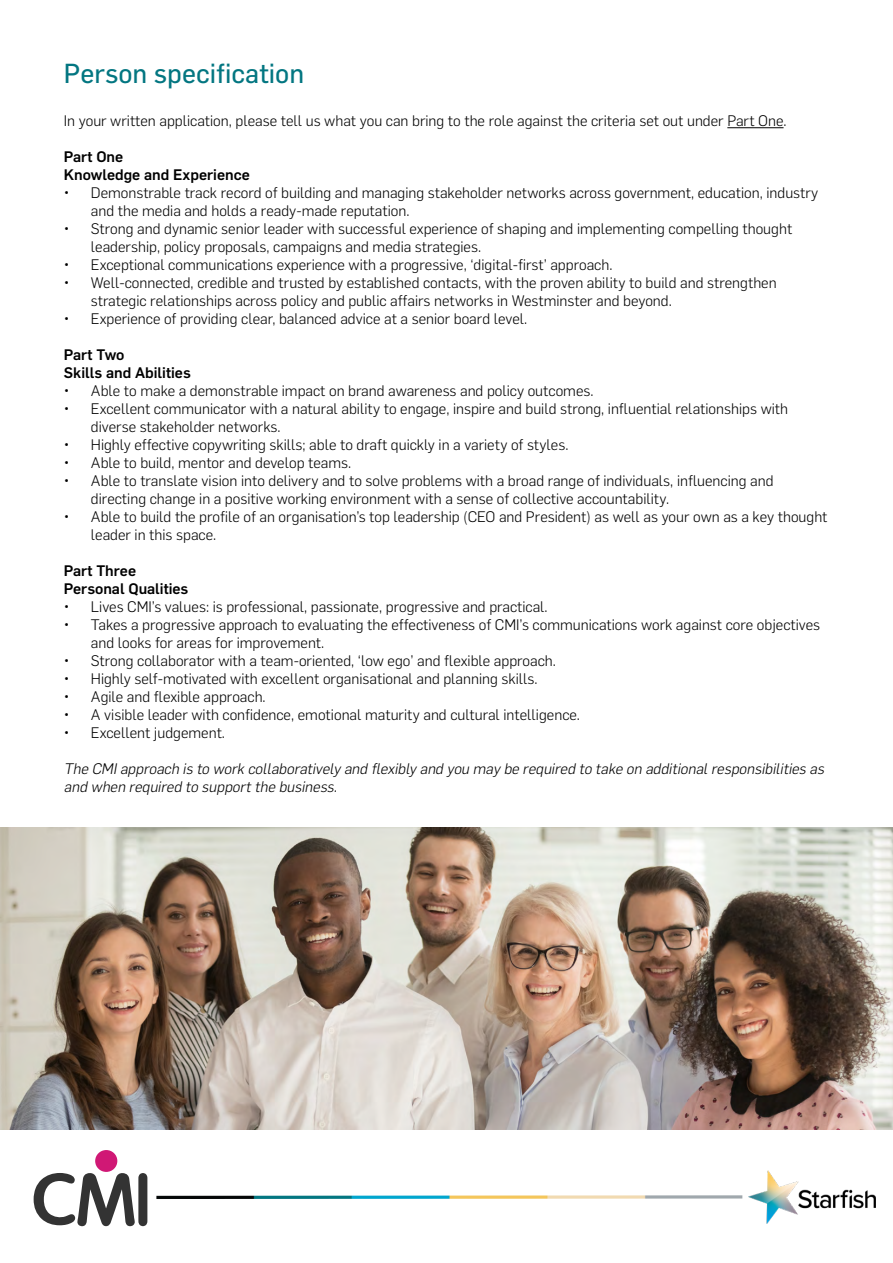
<style>
.page{position:relative;width:893px;height:1263px;background:#fff}
.page>*{position:absolute;margin:0;border:0;box-sizing:border-box;transform-origin:0 0}
.t1{font:27px "Flama";color:#037681}
.t2{font:300 15px/18px "Flama";color:#000}
.t3{font:italic 300 15px/18px "Flama";color:#000}
.t4{font:500 15px "Flama";color:#000}
</style>
<div class="page">
<svg style="left:34px;top:1150px;width:113px;height:76px"></svg>
<img style="left:156px;top:1195px;width:586px;height:4px">
<img style="left:748px;top:1171px;width:127px;height:52px">
<img style="left:0;top:827px;width:893px;height:302px">
<hr style="left:727px;top:127px;width:56px;height:1px;background:#000">
<p class="t1" style="left:64px;top:57px;width:242px">Person specification</p>
<p class="t2" style="left:64px;top:111px;width:724px">In your written application, please tell us what you can bring to the role against the criteria set out under Part One.</p>
<p class="t4" style="left:64px;top:146px;width:61px">Part One</p>
<p class="t4" style="left:64px;top:164px;width:187px">Knowledge and Experience</p>
<p class="t2" style="left:91px;top:183px;width:729px;text-indent:-27px">• Demonstrable track record of building and managing stakeholder networks across government, education, industry and the media and holds a ready-made reputation.</p>
<p class="t2" style="left:91px;top:219px;width:703px;text-indent:-27px">• Strong and dynamic senior leader with successful experience of shaping and implementing compelling thought leadership, policy proposals, campaigns and media strategies.</p>
<p class="t2" style="left:64px;top:255px;width:550px">• Exceptional communications experience with a progressive, ‘digital-first’ approach.</p>
<p class="t2" style="left:91px;top:273px;width:687px;text-indent:-27px">• Well-connected, credible and trusted by established contacts, with the proven ability to build and strengthen strategic relationships across policy and public affairs networks in Westminster and beyond.</p>
<p class="t2" style="left:64px;top:309px;width:465px">• Experience of providing clear, balanced advice at a senior board level.</p>
<p class="t4" style="left:64px;top:344px;width:62px">Part Two</p>
<p class="t4" style="left:64px;top:362px;width:128px">Skills and Abilities</p>
<p class="t2" style="left:64px;top:381px;width:531px">• Able to make a demonstrable impact on brand awareness and policy outcomes.</p>
<p class="t2" style="left:91px;top:399px;width:699px;text-indent:-27px">• Excellent communicator with a natural ability to engage, inspire and build strong, influential relationships with diverse stakeholder networks.</p>
<p class="t2" style="left:64px;top:435px;width:506px">• Highly effective copywriting skills; able to draft quickly in a variety of styles.</p>
<p class="t2" style="left:64px;top:453px;width:289px">• Able to build, mentor and develop teams.</p>
<p class="t2" style="left:91px;top:471px;width:684px;text-indent:-27px">• Able to translate vision into delivery and to solve problems with a broad range of individuals, influencing and directing change in a positive working environment with a sense of collective accountability.</p>
<p class="t2" style="left:91px;top:507px;width:738px;text-indent:-27px">• Able to build the profile of an organisation’s top leadership (CEO and President) as well as your own as a key thought leader in this space.</p>
<p class="t4" style="left:64px;top:560px;width:74px">Part Three</p>
<p class="t4" style="left:64px;top:578px;width:126px">Personal Qualities</p>
<p class="t2" style="left:64px;top:597px;width:485px">• Lives CMI’s values: is professional, passionate, progressive and practical.</p>
<p class="t2" style="left:91px;top:615px;width:731px;text-indent:-27px">• Takes a progressive approach to evaluating the effectiveness of CMI’s communications work against core objectives and looks for areas for improvement.</p>
<p class="t2" style="left:64px;top:651px;width:494px">• Strong collaborator with a team-oriented, ‘low ego’ and flexible approach.</p>
<p class="t2" style="left:64px;top:669px;width:475px">• Highly self-motivated with excellent organisational and planning skills.</p>
<p class="t2" style="left:64px;top:687px;width:203px">• Agile and flexible approach.</p>
<p class="t2" style="left:64px;top:705px;width:518px">• A visible leader with confidence, emotional maturity and cultural intelligence.</p>
<p class="t2" style="left:64px;top:723px;width:163px">• Excellent judgement.</p>
<p class="t3" style="left:64px;top:759px;width:765px">The CMIapproach is to work collaboratively and flexibly and you may be required to take on additionalresponsibilities as and when required to supportthe business.</p>
</div>
